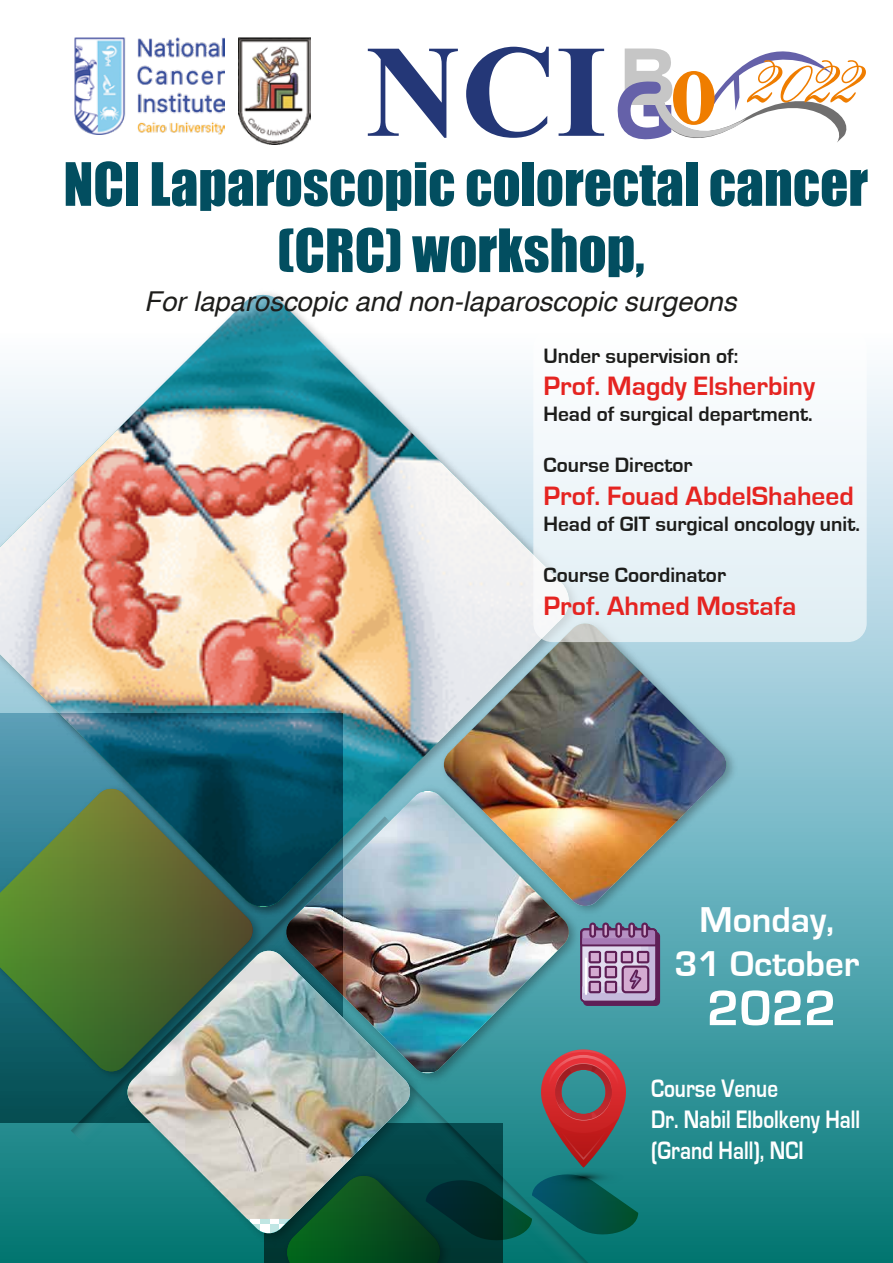
<style>
.page{position:relative;width:893px;height:1263px;background:#fff}
.page>*{position:absolute;margin:0;border:0;box-sizing:border-box;transform-origin:0 0}
.t1{font:700 131.55px "Times New Roman";color:#243777}
.t2{font:55.2px/66.3px "Impact";color:#024e60;text-align:center}
.t3{font:700 51.6px "Eurostile";color:#fff}
.t4{font:700 37.05px/44.4px "Eurostile";color:#fff;text-align:center}
.t5{font:700 27.45px "Eurostile";color:#e52421}
.t6{font:italic 27.45px "Helvetica";color:#1d1d1b}
.t7{font:700 26.1px/31.2px "Eurostile";color:#fff;scale:.81 1}
.t8{font:700 21.45px "Eurostile";color:#1d1d1b}
</style>
<div class="page">
<svg style="left:667px;top:371px;width:226px;height:892px;background:#4fa2a8"></svg>
<img style="left:0;top:295px;width:533px;height:480px">
<img style="left:342px;top:775px;width:386px;height:319px">
<img style="left:342px;top:792px;width:61px;height:144px">
<img style="left:403px;top:522px;width:394px;height:434px">
<img style="left:442px;top:623px;width:286px;height:285px">
<img style="left:0;top:713px;width:342px;height:223px">
<svg style="left:0;top:789px;width:254px;height:147px;background:#466d49"></svg>
<img style="left:0;top:936px;width:667px;height:327px">
<svg style="left:126px;top:1219px;width:159px;height:16px;background:#298a86"></svg>
<img style="left:126px;top:951px;width:286px;height:268px">
<svg style="left:285px;top:1174px;width:353px;height:89px;background:#0e5644"></svg>
<svg style="left:541px;top:1049px;width:85px;height:118px;background:#80585b"></svg>
<svg style="left:535px;top:1165px;width:97px;height:23px"></svg>
<svg style="left:555px;top:1170px;width:57px;height:13px"></svg>
<svg style="left:570px;top:1174px;width:26px;height:6px"></svg>
<svg style="left:580px;top:922px;width:80px;height:84px;background:#9d7ca5"></svg>
<img style="left:75px;top:38px;width:149px;height:96px">
<img style="left:239px;top:38px;width:71px;height:107px">
<svg style="left:618px;top:48px;width:248px;height:95px"></svg>
<div style="left:534px;top:330px;width:332px;height:311px;background:linear-gradient(to bottom,#fff,#e0edf3);border-radius:18px"></div>
<div style="left:533px;top:329px;width:334px;height:313px;border:2px solid #fff;border-radius:18px"></div>
<h1 class="t1" style="left:366px;top:1px;width:243px">NCI</h1>
<h2 class="t2" style="left:63px;top:150px;width:806px">NCI Laparoscopic colorectal cancer (CRC) workshop,</h2>
<p class="t6" style="left:144px;top:280px;width:594px">For laparoscopic and non-laparoscopic surgeons</p>
<p class="t8" style="left:543px;top:344px;width:196px">Under supervision of:</p>
<p class="t5" style="left:543px;top:371px;width:273px">Prof. Magdy Elsherbiny</p>
<p class="t8" style="left:543px;top:402px;width:271px">Head of surgical department.</p>
<p class="t8" style="left:543px;top:454px;width:151px">Course Director</p>
<p class="t5" style="left:543px;top:481px;width:312px">Prof. Fouad AbdelShaheed</p>
<p class="t8" style="left:543px;top:512px;width:318px">Head of GIT surgical oncology unit.</p>
<p class="t8" style="left:543px;top:563px;width:184px">Course Coordinator</p>
<p class="t5" style="left:543px;top:591px;width:255px">Prof. Ahmed Mostafa</p>
<h3 class="t4" style="left:675px;top:898px;width:186px">Monday,<br>31 October</h3>
<h3 class="t3" style="left:707px;top:980px;width:131px">2022</h3>
<p class="t7" style="left:651px;top:1073px;width:260px">Course Venue<br>Dr. Nabil Elbolkeny Hall (Grand Hall), NCI</p>
</div>
